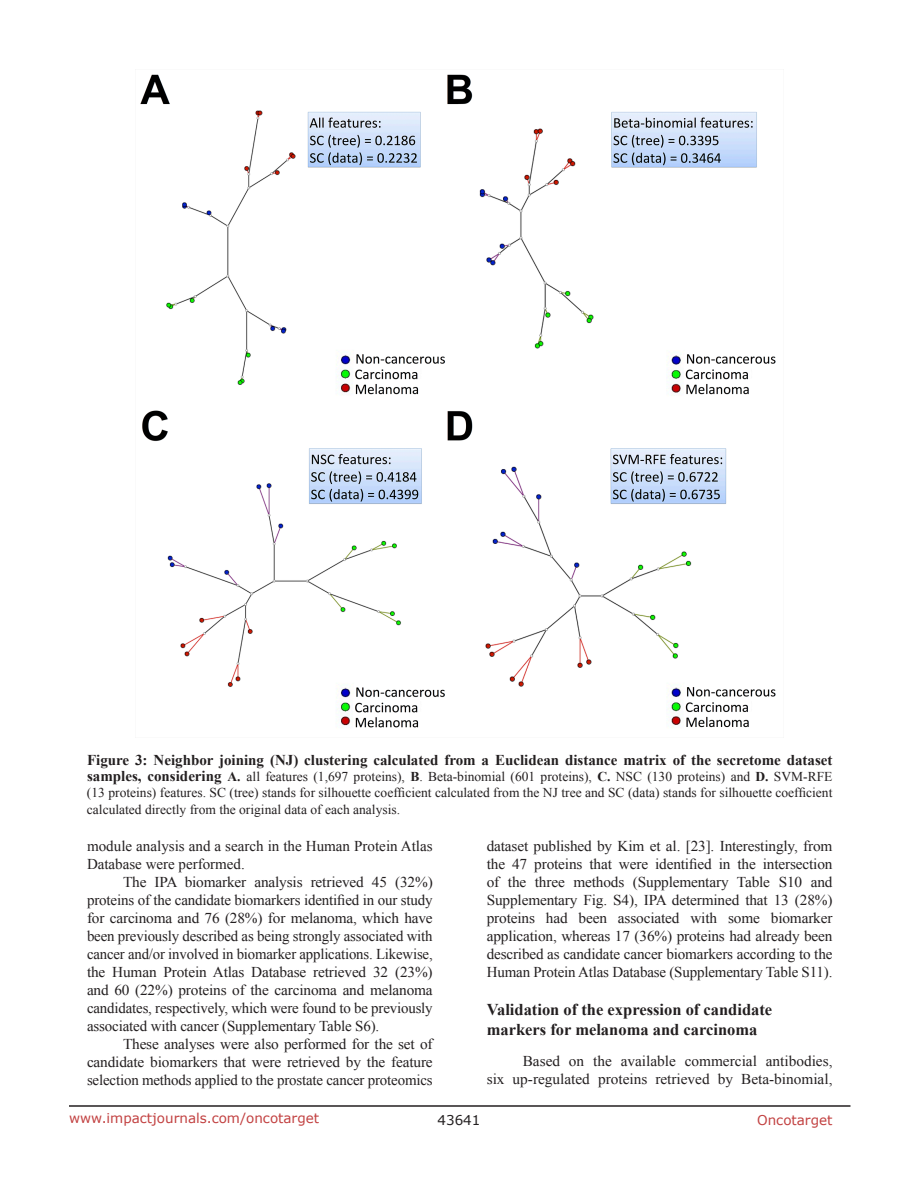
<style>
.page{position:relative;width:918px;height:1188px;background:#fff}
.page>*{position:absolute;margin:0;border:0;box-sizing:border-box;transform-origin:0 0}
.SubHeading{font:700 16.5px/19.8px "Times New Roman";color:#231f20}
.BodyText{font:15px/18px "Times New Roman";color:#231f20;text-align:justify}
.FigureText{font:700 15px "Times New Roman";color:#231f20}
.FigureText-2{font:13.5px/16.2px "Times New Roman";color:#231f20;text-align:justify}
.t1{font:13.5px "Verdana";color:#c24141}
.t2{font:13.5px "Verdana";color:#231f20}
.s1{font-weight:700;font-size:15px}
.s2{font-weight:700}
</style>
<div class="page">
<hr style="left:69px;top:1105px;width:781px;height:2px;background:#231f20">
<img style="left:140px;top:74px;width:636px;height:654px">
<p class="FigureText" style="left:87px;top:750px;width:747px">Figure 3: Neighbor joining (NJ) clustering calculated from a Euclidean distance matrix of the secretome dataset</p>
<p class="FigureText-2" style="left:87px;top:768px;width:747px"><span class="s1">samples, considering</span> <span class="s2">A.</span> all features (1,697 proteins), <span class="s2">B</span>. Beta-binomial (601 proteins), <span class="s2">C.</span> NSC (130 proteins) and <span class="s2">D.</span> SVM-RFE (13 proteins) features. SC (tree) stands for silhouette coefficient calculated from the NJ tree and SC (data) stands for silhouette coefficient calculated directly from the original data of each analysis.</p>
<p class="BodyText" style="left:87px;top:837px;width:347px">module analysis and a search in the Human Protein Atlas<br>Database were performed.</p>
<p class="BodyText" style="left:87px;top:873px;width:347px;text-indent:36px">The IPA biomarker analysis retrieved 45 (32%) proteins of the candidate biomarkers identified in our study for carcinoma and 76 (28%) for melanoma, which have been previously described as being strongly associated with cancer and/or involved in biomarker applications. Likewise, the Human Protein Atlas Database retrieved 32 (23%) and 60 (22%) proteins of the carcinoma and melanoma candidates, respectively, which were found to be previously associated with cancer (Supplementary Table S6).</p>
<p class="BodyText" style="left:87px;top:1035px;width:347px;text-indent:36px">These analyses were also performed for the set of candidate biomarkers that were retrieved by the feature selection methods applied to the prostate cancer proteomics</p>
<p class="BodyText" style="left:487px;top:837px;width:347px">dataset published by Kim et al. [23]. Interestingly, from the 47 proteins that were identified in the intersection of the three methods (Supplementary Table S10 and Supplementary Fig. S4), IPA determined that 13 (28%) proteins had been associated with some biomarker application, whereas 17 (36%) proteins had already been described as candidate cancer biomarkers according to the Human Protein Atlas Database (Supplementary Table S11).</p>
<p class="SubHeading" style="left:487px;top:999px;width:287px">Validation of the expression of candidate markers for melanoma and carcinoma</p>
<p class="BodyText" style="left:487px;top:1052px;width:347px;text-align:right">Based on the available commercial antibodies,<br>six up-regulated proteins retrieved by Beta-binomial,</p>
<p class="t1" style="left:69px;top:1109px;width:252px">www.impactjournals.com/oncotarget</p>
<p class="t2" style="left:438px;top:1111px;width:44px">43641</p>
<p class="t1" style="left:757px;top:1111px;width:77px">Oncotarget</p>
</div>
